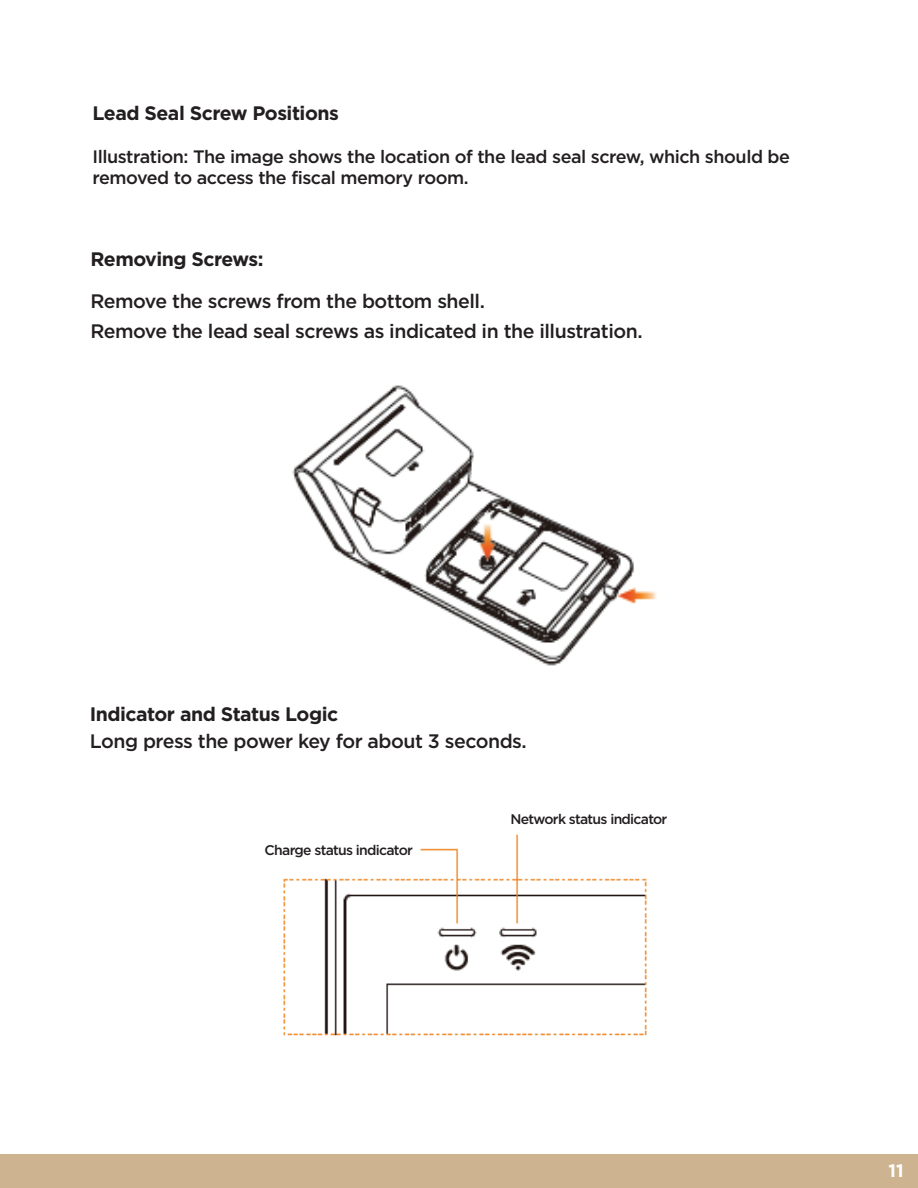
<style>
.page{position:relative;width:918px;height:1188px;background:#fff}
.page>*{position:absolute;margin:0;border:0;box-sizing:border-box;transform-origin:0 0}
.t1{font:500 19.5px/30px "Gotham";letter-spacing:-.025em;color:#231f20}
.t2{font:700 19.5px "Gotham";letter-spacing:-.025em;color:#231f20}
.t3{font:500 18px/21px "Gotham";letter-spacing:-.025em;color:#231f20}
.t4{font:700 18px "Gotham";color:#fff}
.t5{font:500 13.95px "Gotham";letter-spacing:-.05em;color:#231f20}
</style>
<div class="page">
<div style="left:0;top:1155px;width:918px;height:33px;background:#cdb390"></div>
<img style="left:292px;top:385px;width:365px;height:281px">
<img style="left:283px;top:834px;width:364px;height:202px">
<div style="left:254px;top:836px;width:166px;height:25px;background:#fff"></div>
<p class="t2" style="left:93px;top:101px;width:248px">Lead Seal Screw Positions</p>
<p class="t3" style="left:93px;top:145px;width:699px">Illustration: The image shows the location of the lead seal screw, which should be removed to access the fiscal memory room.</p>
<p class="t2" style="left:91px;top:246px;width:175px">Removing Screws:</p>
<p class="t1" style="left:91px;top:286px;width:554px">Remove the screws from the bottom shell.<br>Remove the lead seal screws as indicated in the illustration.</p>
<p class="t2" style="left:90px;top:702px;width:250px">Indicator and Status Logic</p>
<p class="t1" style="left:90px;top:726px;width:438px">Long press the power key for about 3 seconds.</p>
<p class="t5" style="left:265px;top:842px;width:150px">Charge status indicator</p>
<p class="t5" style="left:510px;top:811px;width:159px">Network status indicator</p>
<p class="t4" style="left:889px;top:1159px;width:17px">11</p>
</div>
